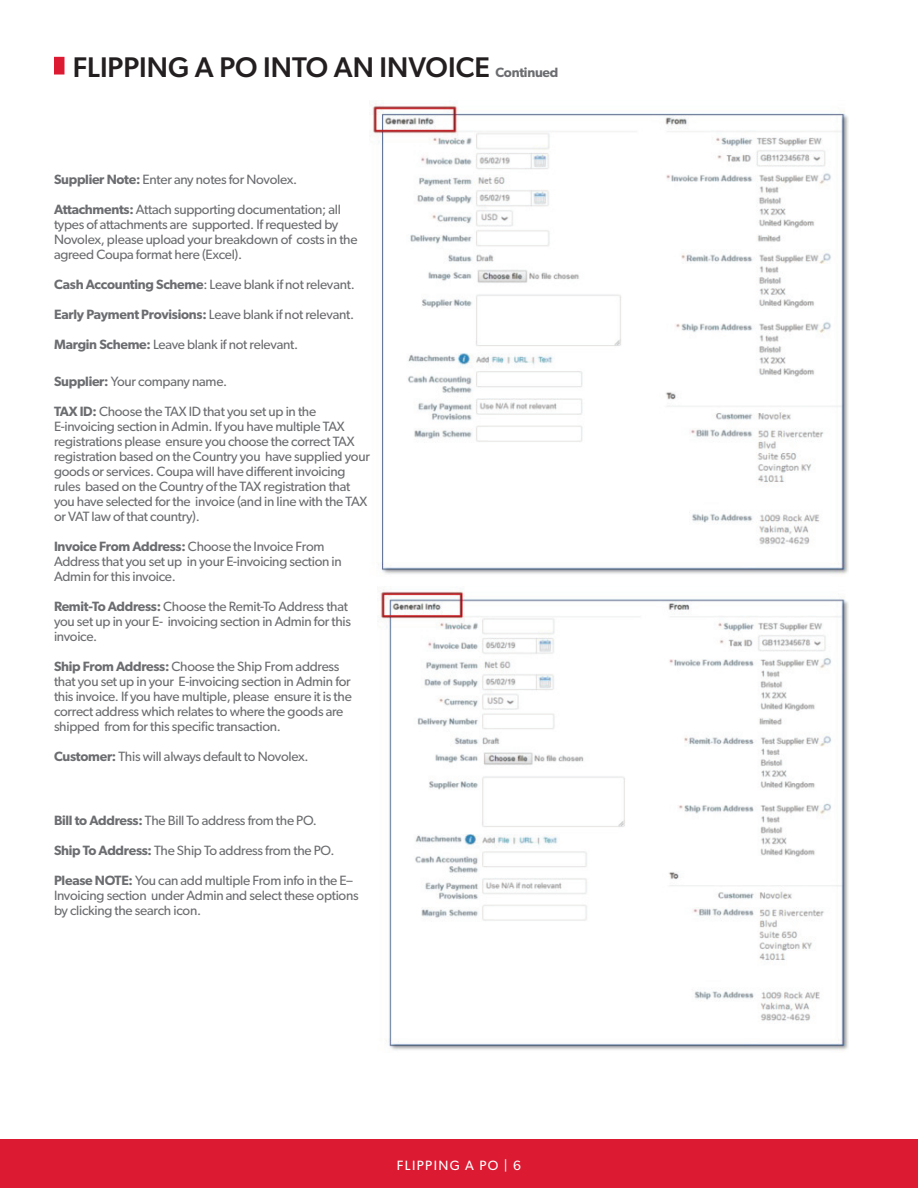
<style>
.page{position:relative;width:918px;height:1188px;background:#fff}
.page>*{position:absolute;margin:0;border:0;box-sizing:border-box;transform-origin:0 0}
.t1{font:500 28.5px "Gibson";color:#231f20}
.t2{font:13.5px/15px "Gibson";letter-spacing:-.02em;color:#6c6d70}
.t3{font:13.5px "Gibson";letter-spacing:.1em;color:#fff}
.s1{font-weight:600;font-size:13.5px;color:#6c6d70}
.s2{font-weight:600}
</style>
<div class="page">
<div style="left:0;top:1139px;width:918px;height:49px;background:#dc1a32"></div>
<div style="left:54px;top:57px;width:10px;height:18px;background:#dc1a32"></div>
<img style="left:369px;top:101px;width:480px;height:473px">
<img style="left:378px;top:589px;width:470px;height:461px">
<h1 class="t1" style="left:73px;top:50px;width:487px">FLIPPING A PO INTO AN INVOICE <span class="s1">Continued</span></h1>
<p class="t2" style="left:54px;top:171px;width:245px"><span class="s2">Supplier Note:</span> Enter any notes for Novolex.</p>
<p class="t2" style="left:54px;top:201px;width:305px"><span class="s2">Attachments:</span> Attach supporting documentation; all types of attachments are supported. If requested by Novolex, please upload your breakdown of costs in the agreed Coupa format here (Excel).</p>
<p class="t2" style="left:54px;top:276px;width:302px"><span class="s2">Cash Accounting Scheme</span>: Leave blank if not relevant.</p>
<p class="t2" style="left:54px;top:306px;width:302px"><span class="s2">Early Payment Provisions:</span> Leave blank if not relevant.</p>
<p class="t2" style="left:54px;top:336px;width:246px"><span class="s2">Margin Scheme:</span> Leave blank if not relevant.</p>
<p class="t2" style="left:54px;top:373px;width:175px"><span class="s2">Supplier:</span> Your company name.</p>
<p class="t2" style="left:54px;top:403px;width:317px"><span class="s2">TAX ID:</span> Choose the TAX ID that you set up in the E-invoicing section in Admin. If you have multiple TAX registrations please ensure you choose the correct TAX registration based on the Country you have supplied your goods or services. Coupa will have different invoicing rules based on the Country of the TAX registration that you have selected for the invoice (and in line with the TAX or VAT law of that country).</p>
<p class="t2" style="left:54px;top:538px;width:289px"><span class="s2">Invoice From Address:</span> Choose the Invoice From<br>Address that you set up in your E-invoicing section in<br>Admin for this invoice.</p>
<p class="t2" style="left:54px;top:598px;width:299px"><span class="s2">Remit-To Address:</span> Choose the Remit-To Address that you set up in your E- invoicing section in Admin for this invoice.</p>
<p class="t2" style="left:54px;top:658px;width:299px"><span class="s2">Ship From Address:</span> Choose the Ship From address that you set up in your E-invoicing section in Admin for this invoice. If you have multiple, please ensure it is the correct address which relates to where the goods are shipped from for this specific transaction.</p>
<p class="t2" style="left:54px;top:748px;width:256px"><span class="s2">Customer:</span> This will always default to Novolex.</p>
<p class="t2" style="left:54px;top:813px;width:265px"><span class="s2">Bill to Address:</span> The Bill To address from the PO.</p>
<p class="t2" style="left:54px;top:843px;width:282px"><span class="s2">Ship To Address:</span> The Ship To address from the PO.</p>
<p class="t2" style="left:54px;top:873px;width:306px"><span class="s2">Please NOTE:</span> You can add multiple From info in the E–<br>Invoicing section under Admin and select these options by clicking the search icon.</p>
<p class="t3" style="left:397px;top:1158px;width:126px">FLIPPING A PO | 6</p>
</div>
